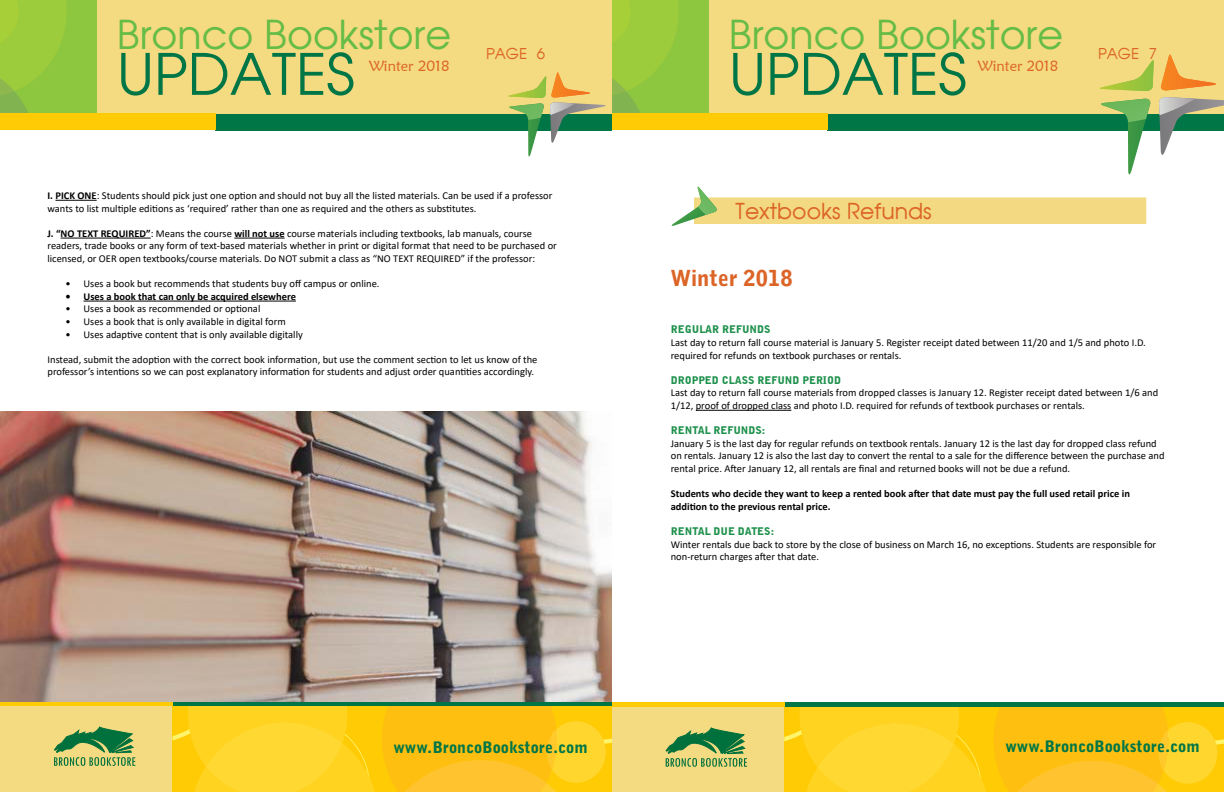
<style>
.page{position:relative;width:1224px;height:792px;background:#fff}
.page>*{position:absolute;margin:0;border:0;box-sizing:border-box;transform-origin:0 0}
.t1{font:56.7px "Moderne";color:#007647}
.t2{font:39.6px "Moderne";color:#65bc46}
.t3{font:22px "Moderne";color:#dc6426}
.t4{font:900 22px "Bell Gothic Std";color:#dc6426}
.t5{font:900 15.8px "Bell Gothic BT";color:#007647}
.t6{font:15px "Moderne";color:#dc6426}
.t7{font:14.9px "Maiandra GD";color:#dc6426}
.t8{font:10.5px/12.6px "Calibri";color:#000}
.t9{font:700 10.5px/12.6px "Calibri";color:#000}
.t10{font:900 10.5px "Bell Gothic BT";color:#1e914c}
.s1{font-weight:700}
</style>
<div class="page">
<div style="left:0;top:0;width:612px;height:115px;background:#f4da81"></div>
<svg style="left:0;top:0;width:97px;height:113px;background:#93c73e"></svg>
<div style="left:215px;top:114px;width:397px;height:16px;background:#007647"></div>
<div style="left:0;top:113px;width:215px;height:17px;background:#ffcb05"></div>
<div style="left:0;top:703px;width:186px;height:89px;background:#f4da81"></div>
<svg style="left:173px;top:706px;width:439px;height:86px;background:#fecb1c"></svg>
<div style="left:173px;top:701px;width:439px;height:5px;background:#007647"></div>
<svg style="left:54px;top:726px;width:81px;height:40px"></svg>
<div style="left:0;top:701px;width:173px;height:5px;background:#ffcb05"></div>
<div style="left:612px;top:0;width:612px;height:115px;background:#f4da81"></div>
<svg style="left:508px;top:0;width:201px;height:157px"></svg>
<div style="left:827px;top:114px;width:397px;height:16px;background:#007647"></div>
<div style="left:612px;top:113px;width:215px;height:17px;background:#ffcb05"></div>
<svg style="left:1099px;top:60px;width:55px;height:31px"></svg>
<svg style="left:1100px;top:99px;width:51px;height:76px"></svg>
<svg style="left:1159px;top:97px;width:65px;height:58px"></svg>
<svg style="left:1160px;top:55px;width:56px;height:36px"></svg>
<div style="left:612px;top:704px;width:186px;height:88px;background:#f4da81"></div>
<svg style="left:784px;top:707px;width:440px;height:85px;background:#fecb1c"></svg>
<div style="left:784px;top:702px;width:440px;height:5px;background:#007647"></div>
<svg style="left:665px;top:727px;width:82px;height:40px"></svg>
<div style="left:612px;top:702px;width:172px;height:5px;background:#ffcb05"></div>
<hr style="left:55px;top:200px;width:42px;height:1px;background:#000">
<hr style="left:61px;top:238px;width:90px;height:1px;background:#000">
<hr style="left:234px;top:238px;width:51px;height:1px;background:#000">
<hr style="left:84px;top:301px;width:212px;height:1px;background:#000">
<img style="left:0;top:412px;width:612px;height:290px">
<div style="left:695px;top:198px;width:451px;height:26px;background:#f3da82"></div>
<div style="left:694px;top:197px;width:452px;height:27px;border:1px solid #f3da82"></div>
<svg style="left:671px;top:187px;width:46px;height:39px"></svg>
<hr style="left:696px;top:410px;width:95px;height:1px;background:#000">
<h2 class="t2" style="left:729px;top:10px;width:336px">Bronco Bookstore</h2>
<h1 class="t1" style="left:729px;top:39px;width:239px">UPDATES</h1>
<h2 class="t2" style="left:117px;top:10px;width:336px">Bronco Bookstore</h2>
<h1 class="t1" style="left:117px;top:39px;width:239px">UPDATES</h1>
<h3 class="t6" style="left:486px;top:44px;width:61px">PAGE 6</h3>
<h3 class="t7" style="left:369px;top:57px;width:82px">Winter 2018</h3>
<h3 class="t7" style="left:978px;top:57px;width:82px">Winter 2018</h3>
<h3 class="t6" style="left:1098px;top:44px;width:61px">PAGE 7</h3>
<p class="t8" style="left:48px;top:189px;width:506px"><span class="s1">I. PICK ONE</span>: Students should pick just one option and should not buy all the listed materials. Can be used if a professor wants to list multiple editions as ‘required’ rather than one as required and the others as substitutes.</p>
<p class="t8" style="left:48px;top:227px;width:511px"><span class="s1">J. “NO TEXT REQUIRED”</span>: Means the course <span class="s1">will not use</span> course materials including textbooks, lab manuals, course readers, trade books or any form of text-based materials whether in print or digital format that need to be purchased or licensed, or OER open textbooks/course materials. Do NOT submit a class as “NO TEXT REQUIRED” if the professor:</p>
<p class="t8" style="left:66px;top:277px;width:316px">• Uses a book but recommends that students buy off campus or online.</p>
<p class="t9" style="left:66px;top:290px;width:232px">• Uses a book that can only be acquired elsewhere</p>
<p class="t8" style="left:66px;top:302px;width:196px">• Uses a book as recommended or optional</p>
<p class="t8" style="left:66px;top:315px;width:222px">• Uses a book that is only available in digital form</p>
<p class="t8" style="left:66px;top:328px;width:239px">• Uses adaptive content that is only available digitally</p>
<p class="t8" style="left:48px;top:353px;width:492px">Instead, submit the adoption with the correct book information, but use the comment section to let us know of the professor’s intentions so we can post explanatory information for students and adjust order quantities accordingly.</p>
<h3 class="t5" style="left:394px;top:737px;width:196px">www.BroncoBookstore.com</h3>
<h3 class="t3" style="left:736px;top:197px;width:198px">Textbooks Refunds</h3>
<h3 class="t4" style="left:670px;top:265px;width:124px">Winter 2018</h3>
<p class="t10" style="left:671px;top:323px;width:101px">REGULAR REFUNDS</p>
<p class="t8" style="left:671px;top:336px;width:477px">Last day to return fall course material is January 5. Register receipt dated between 11/20 and 1/5 and photo I.D. required for refunds on textbook purchases or rentals.</p>
<p class="t10" style="left:671px;top:374px;width:172px">DROPPED CLASS REFUND PERIOD</p>
<p class="t8" style="left:671px;top:386px;width:489px">Last day to return fall course materials from dropped classes is January 12. Register receipt dated between 1/6 and<br>1/12, proof of dropped class and photo I.D. required for refunds of textbook purchases or rentals.</p>
<p class="t10" style="left:671px;top:424px;width:96px">RENTAL REFUNDS:</p>
<p class="t8" style="left:671px;top:437px;width:495px">January 5 is the last day for regular refunds on textbook rentals. January 12 is the last day for dropped class refund on rentals. January 12 is also the last day to convert the rental to a sale for the difference between the purchase and rental price. After January 12, all rentals are final and returned books will not be due a refund.</p>
<p class="t9" style="left:671px;top:487px;width:461px">Students who decide they want to keep a rented book after that date must pay the full used retail price in addition to the previous rental price.</p>
<p class="t10" style="left:671px;top:525px;width:105px">RENTAL DUE DATES:</p>
<p class="t8" style="left:671px;top:538px;width:487px">Winter rentals due back to store by the close of business on March 16, no exceptions. Students are responsible for non-return charges after that date.</p>
<h3 class="t5" style="left:1006px;top:736px;width:196px">www.BroncoBookstore.com</h3>
</div>
